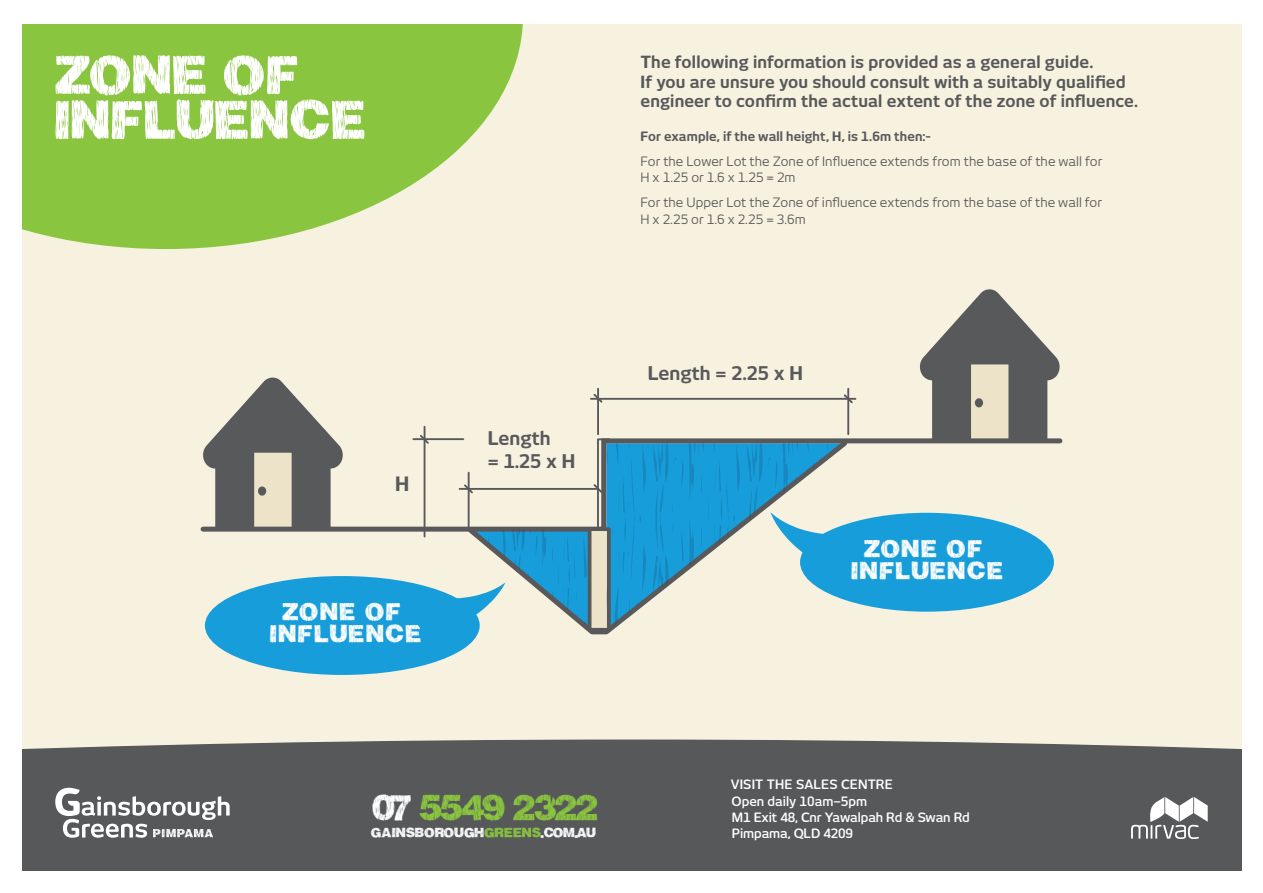
<style>
.page{position:relative;width:1263px;height:893px;background:#fff}
.page>*{position:absolute;margin:0;border:0;box-sizing:border-box;transform-origin:0 0}
.t1{font:54px/45px "Fall Harvest";letter-spacing:.05em;color:#fff}
.t2{font:36.6px "Fall Harvest";letter-spacing:-.035em;color:#89c53f}
.t3{font:24.6px/21.9px "Fall Harvest";letter-spacing:.1em;color:#fff;text-align:center}
.t4{font:700 19.5px "New June";color:#59595b}
.t5{font:700 18.6px/22.8px "New June";color:#59595b}
.subhead{font:700 16.5px/19.5px "New June";letter-spacing:.005em;color:#57585a}
.t6{font:13.35px "Fall Harvest";letter-spacing:.045em;color:#fff}
.bullets{font:12.75px/16.5px "New June";letter-spacing:.005em;color:#57585a}
.NEW_BULLETS{font:600 12.75px "New June";letter-spacing:-.01em;color:#fff}
.bullets-2{font:700 12.75px "New June";letter-spacing:.01em;color:#57585a}
.NEW_BULLETS-2{font:600 12.75px "New June";letter-spacing:.01em;color:#fff}
.s1{color:#fff}
.s2{color:#89c53f}
</style>
<div class="page">
<div style="left:23px;top:25px;width:1219px;height:846px;background:#f7f1df"></div>
<div style="left:23px;top:739px;width:1219px;height:132px;background:#57585a"></div>
<svg style="left:23px;top:25px;width:500px;height:224px;fill:#89c53f"></svg>
<svg style="left:215px;top:378px;width:116px;height:58px"></svg>
<svg style="left:920px;top:289px;width:140px;height:147px"></svg>
<svg style="left:200px;top:436px;width:863px;height:98px"></svg>
<div style="left:205px;top:576px;width:275px;height:99px;background:#179dd9;border-radius:50%"></div>
<div style="left:800px;top:513px;width:254px;height:99px;background:#179dd9;border-radius:50%"></div>
<hr style="left:424px;top:427px;width:1px;height:110px;background:#59595b">
<hr style="left:597px;top:389px;width:2px;height:45px;background:#59595b">
<hr style="left:591px;top:398px;width:264px;height:2px;background:#59595b">
<hr style="left:847px;top:389px;width:2px;height:45px;background:#59595b">
<svg style="left:413px;top:433px;width:446px;height:203px"></svg>
<svg style="left:592px;top:392px;width:12px;height:12px"></svg>
<svg style="left:842px;top:393px;width:12px;height:12px"></svg>
<svg style="left:55px;top:788px;width:175px;height:50px;background:#868788"></svg>
<svg style="left:1131px;top:797px;width:77px;height:42px;background:#969697"></svg>
<p class="t1" style="left:55px;top:53px;width:311px">ZONE OF<br>INFLUENCE</p>
<p class="subhead" style="left:640px;top:52px;width:499px">The following information is provided as a general guide.<br>If you are unsure you should consult with a suitably qualified engineer to confirm the actual extent of the zone of influence.</p>
<p class="bullets-2" style="left:640px;top:129px;width:292px">For example, if the wall height, H, is 1.6m then:-</p>
<p class="bullets" style="left:640px;top:153px;width:463px">For the Lower Lot the Zone of Influence extends from the base of the wall for<br>H x 1.25 or 1.6 x 1.25 = 2m</p>
<p class="bullets" style="left:640px;top:194px;width:463px">For the Upper Lot the Zone of influence extends from the base of the wall for<br>H x 2.25 or 1.6 x 2.25 = 3.6m</p>
<p class="t4" style="left:395px;top:473px;width:16px">H</p>
<p class="t3" style="left:270px;top:601px;width:152px">ZONE OF<br>INFLUENCE</p>
<p class="t5" style="left:488px;top:427px;width:89px">Length<br>= 1.25 x H</p>
<p class="t5" style="left:648px;top:361px;width:156px">Length = 2.25 x H</p>
<p class="t3" style="left:852px;top:538px;width:152px">ZONE OF<br>INFLUENCE</p>
<p class="t2" style="left:372px;top:787px;width:226px"><span class="s1">07</span> 5549 2322</p>
<p class="t6" style="left:371px;top:825px;width:226px">GAINSBOROUGH<span class="s2">GREENS</span>.COM.AU</p>
<p class="NEW_BULLETS-2" style="left:731px;top:776px;width:163px">VISIT THE SALES CENTRE</p>
<p class="NEW_BULLETS" style="left:731px;top:794px;width:137px">Open daily 10am–5pm</p>
<p class="NEW_BULLETS" style="left:732px;top:810px;width:239px">M1 Exit 48, Cnr Yawalpah Rd &amp; Swan Rd</p>
<p class="NEW_BULLETS" style="left:732px;top:826px;width:123px">Pimpama, QLD 4209</p>
</div>
